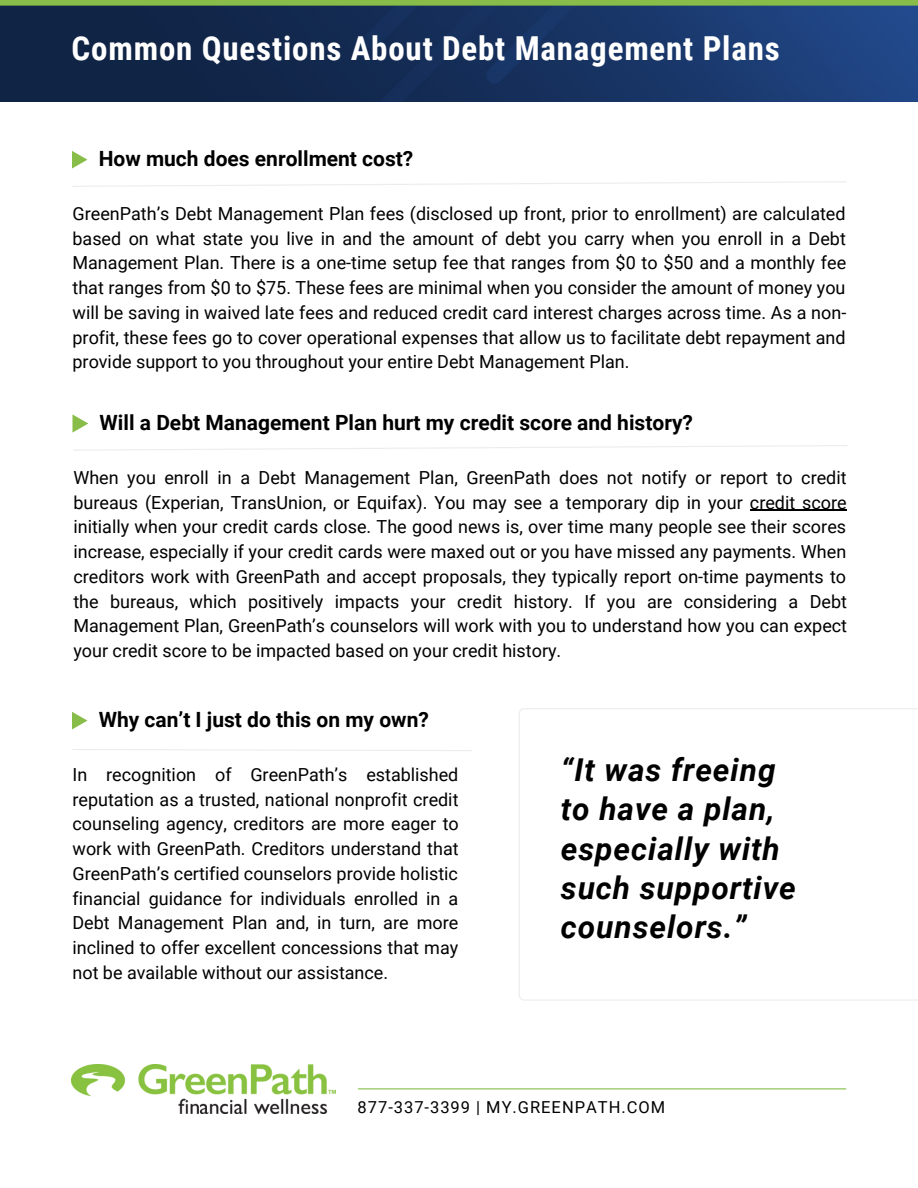
<style>
.page{position:relative;width:918px;height:1188px;background:#fff}
.page>*{position:absolute;margin:0;border:0;box-sizing:border-box;transform-origin:0 0}
.t1{font:700 33px "Roboto Condensed";letter-spacing:.025em;color:#fff}
.t2{font:italic 700 31.5px/39.3px "Roboto";letter-spacing:.03em;color:#000}
.t3{font:700 21px "Roboto";color:#000}
.t4{font:18px/24.8px "Roboto";color:#000;text-align:justify}
.t5{font:16.5px "Roboto";letter-spacing:.06em;color:#000}
</style>
<div class="page">
<hr style="left:358px;top:1088px;width:488px;height:1px;background:#87bd48">
<img style="left:72px;top:1064px;width:264px;height:50px">
<img style="left:0;top:6px;width:918px;height:96px">
<div style="left:0;top:0;width:918px;height:6px;background:#87bd48"></div>
<svg style="left:73px;top:181px;width:773px;height:6px"></svg>
<svg style="left:72px;top:151px;width:15px;height:18px"></svg>
<svg style="left:74px;top:445px;width:773px;height:6px"></svg>
<hr style="left:750px;top:510px;width:97px;height:1px;background:#000">
<svg style="left:72px;top:414px;width:16px;height:19px"></svg>
<svg style="left:72px;top:712px;width:15px;height:18px"></svg>
<svg style="left:73px;top:749px;width:399px;height:2px"></svg>
<svg style="left:519px;top:708px;width:399px;height:293px"></svg>
<h1 class="t1" style="left:72px;top:29px;width:710px">Common Questions About Debt Management Plans</h1>
<p class="t3" style="left:99px;top:147px;width:316px">How much does enrollment cost?</p>
<p class="t4" style="left:73px;top:201px;width:775px">GreenPath’s Debt Management Plan fees (disclosed up front, prior to enrollment) are calculated based on what state you live in and the amount of debt you carry when you enroll in a Debt Management Plan. There is a one-time setup fee that ranges from $0 to $50 and a monthly fee that ranges from $0 to $75. These fees are minimal when you consider the amount of money you will be saving in waived late fees and reduced credit card interest charges across time. As a non&shy;profit, these fees go to cover operational expenses that allow us to facilitate debt repayment and provide support to you throughout your entire Debt Management Plan.</p>
<p class="t3" style="left:100px;top:411px;width:595px">Will a Debt Management Plan hurt my credit score and history?</p>
<p class="t4" style="left:73px;top:465px;width:775px">When you enroll in a Debt Management Plan, GreenPath does not notify or report to credit bureaus (Experian, TransUnion, or Equifax). You may see a temporary dip in your credit score initially when your credit cards close. The good news is, over time many people see their scores increase, especially if your credit cards were maxed out or you have missed any payments. When creditors work with GreenPath and accept proposals, they typically report on-time payments to the bureaus, which positively impacts your credit history. If you are considering a Debt Management Plan, GreenPath’s counselors will work with you to understand how you can expect your credit score to be impacted based on your credit history.</p>
<p class="t3" style="left:99px;top:708px;width:332px">Why can’t I just do this on my own?</p>
<p class="t4" style="left:73px;top:762px;width:388px">In recognition of GreenPath’s established reputation as a trusted, national nonprofit credit counseling agency, creditors are more eager to work with GreenPath. Creditors understand that GreenPath’s certified counselors provide holistic financial guidance for individuals enrolled in a Debt Management Plan and, in turn, are more inclined to offer excellent concessions that may not be available without our assistance.</p>
<h2 class="t2" style="left:561px;top:750px;width:236px">“It was freeing to have a plan, especially with such supportive counselors.”</h2>
<p class="t5" style="left:358px;top:1098px;width:309px">877-337-3399 | MY.GREENPATH.COM</p>
</div>
